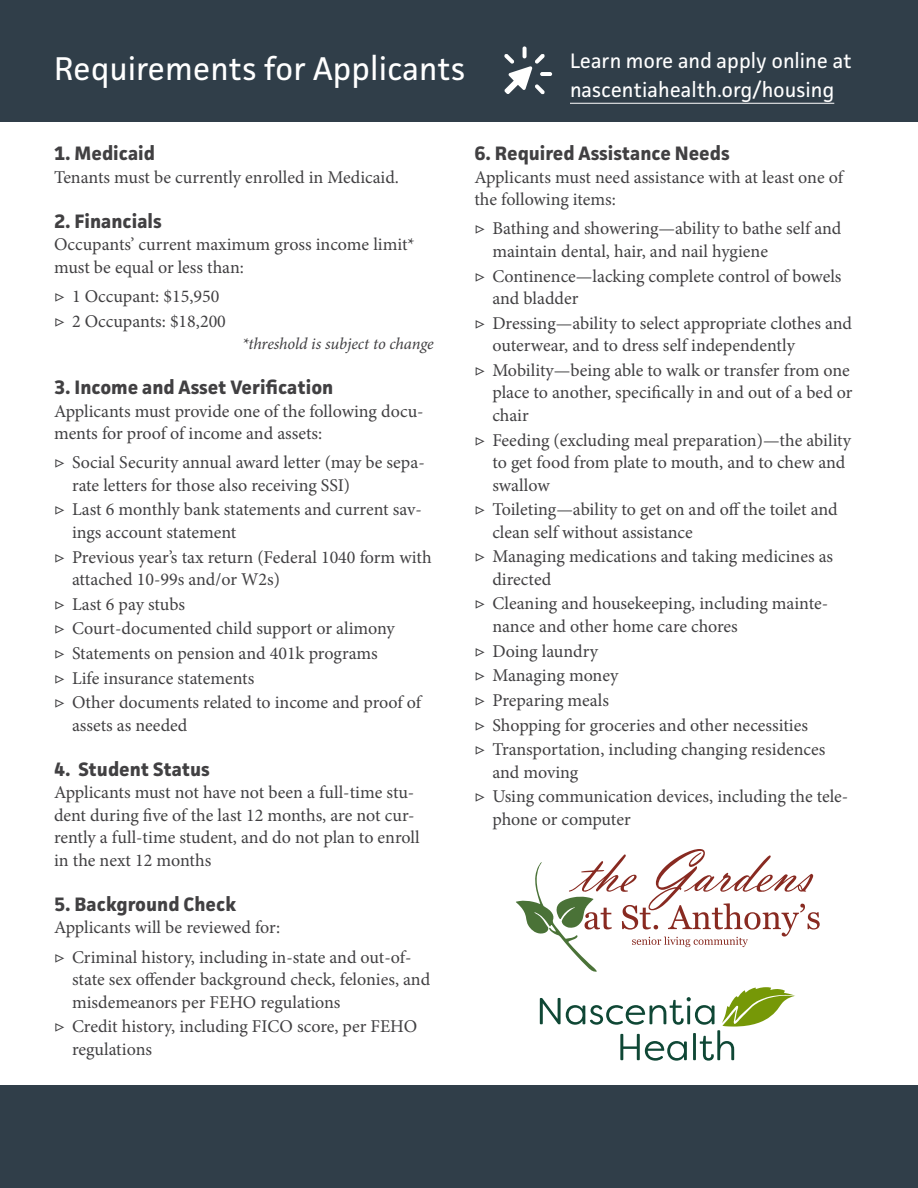
<style>
.page{position:relative;width:918px;height:1188px;background:#fff}
.page>*{position:absolute;margin:0;border:0;box-sizing:border-box;transform-origin:0 0}
.t1{font:33px "Facit";color:#fff}
.t2{font:21px/28.5px "Facit";color:#fff}
.t3{font:700 19.5px "Facit";color:#414042}
.t4{font:18px/22.5px "Minion Pro";letter-spacing:-.005em;color:#414042}
.t5{font:italic 16.5px "Minion Pro";letter-spacing:-.01em;color:#414042}
</style>
<div class="page">
<svg style="left:540px;top:987px;width:255px;height:74px"></svg>
<svg style="left:516px;top:849px;width:304px;height:123px"></svg>
<div style="left:0;top:1085px;width:918px;height:103px;background:#303e49"></div>
<div style="left:0;top:0;width:918px;height:122px;background:#303e49"></div>
<hr style="left:570px;top:103px;width:264px;height:1px;background:#fff">
<svg style="left:523px;top:46px;width:4px;height:12px"></svg>
<hr style="left:540px;top:72px;width:12px;height:4px;background:#fff;border-radius:2px">
<svg style="left:504px;top:54px;width:41px;height:40px"></svg>
<h1 class="t1" style="left:54px;top:48px;width:413px">Requirements for Applicants</h1>
<p class="t2" style="left:570px;top:47px;width:283px">Learn more and apply online at nascentiahealth.org/housing</p>
<p class="t3" style="left:54px;top:141px;width:102px">1. Medicaid</p>
<p class="t4" style="left:54px;top:166px;width:346px">Tenants must be currently enrolled in Medicaid.</p>
<p class="t3" style="left:54px;top:209px;width:109px">2. Financials</p>
<p class="t4" style="left:54px;top:233px;width:362px">Occupants’ current maximum gross income limit* must be equal or less than:</p>
<p class="t4" style="left:54px;top:284px;width:173px;line-height:24.6px">▷ 1 Occupant: $15,950 ▷ 2 Occupants: $18,200</p>
<p class="t5" style="left:242px;top:332px;width:193px">*threshold is subject to change</p>
<p class="t3" style="left:54px;top:375px;width:281px">3. Income and Asset Verification</p>
<p class="t4" style="left:54px;top:400px;width:371px">Applicants must provide one of the following docu&shy;ments for proof of income and assets:</p>
<p class="t4" style="left:72px;top:451px;width:354px;text-indent:-18px">▷ Social Security annual award letter (may be sepa&shy;rate letters for those also receiving SSI)</p>
<p class="t4" style="left:72px;top:499px;width:351px;text-indent:-18px">▷ Last 6 monthly bank statements and current sav&shy;ings account statement</p>
<p class="t4" style="left:72px;top:546px;width:361px;text-indent:-18px">▷ Previous year’s tax return (Federal 1040 form with attached 10-99s and/or W2s)</p>
<p class="t4" style="left:54px;top:592px;width:369px;line-height:24.6px">▷ Last 6 pay stubs<br>▷ Court-documented child support or alimony<br>▷ Statements on pension and 401k programs<br>▷ Life insurance statements<br>▷ Other documents related to income and proof of</p>
<p class="t4" style="left:72px;top:714px;width:117px">assets as needed</p>
<p class="t3" style="left:54px;top:757px;width:157px">4. Student Status</p>
<p class="t4" style="left:54px;top:781px;width:367px">Applicants must not have not been a full-time stu&shy;dent during five of the last 12 months, are not cur&shy;rently a full-time student, and do not plan to enroll in the next 12 months</p>
<p class="t3" style="left:54px;top:892px;width:184px">5. Background Check</p>
<p class="t4" style="left:54px;top:913px;width:359px;line-height:29.2px">Applicants will be reviewed for:<br>▷ Criminal history, including in-state and out-of-</p>
<p class="t4" style="left:72px;top:968px;width:360px">state sex offender background check, felonies, and misdemeanors per FEHO regulations</p>
<p class="t4" style="left:72px;top:1015px;width:347px;text-indent:-18px">▷ Credit history, including FICO score, per FEHO regulations</p>
<p class="t3" style="left:474px;top:141px;width:257px">6. Required Assistance Needs</p>
<p class="t4" style="left:474px;top:166px;width:370px">Applicants must need assistance with at least one of the following items:</p>
<p class="t4" style="left:492px;top:217px;width:351px;text-indent:-18px">▷ Bathing and showering—ability to bathe self and maintain dental, hair, and nail hygiene</p>
<p class="t4" style="left:492px;top:265px;width:351px;text-indent:-18px">▷ Continence—lacking complete control of bowels and bladder</p>
<p class="t4" style="left:492px;top:312px;width:361px;text-indent:-18px">▷ Dressing—ability to select appropriate clothes and outerwear, and to dress self independently</p>
<p class="t4" style="left:492px;top:359px;width:362px;text-indent:-18px">▷ Mobility—being able to walk or transfer from one place to another, specifically in and out of a bed or chair</p>
<p class="t4" style="left:492px;top:429px;width:360px;text-indent:-18px">▷ Feeding (excluding meal preparation)—the ability to get food from plate to mouth, and to chew and swallow</p>
<p class="t4" style="left:492px;top:498px;width:347px;text-indent:-18px">▷ Toileting—ability to get on and off the toilet and clean self without assistance</p>
<p class="t4" style="left:492px;top:545px;width:342px;text-indent:-18px">▷ Managing medications and taking medicines as directed</p>
<p class="t4" style="left:492px;top:593px;width:337px;text-indent:-18px">▷ Cleaning and housekeeping, including mainte&shy;nance and other home care chores</p>
<p class="t4" style="left:474px;top:639px;width:353px;line-height:24.6px">▷ Doing laundry<br>▷ Managing money<br>▷ Preparing meals<br>▷ Shopping for groceries and other necessities<br>▷ Transportation, including changing residences</p>
<p class="t4" style="left:474px;top:760px;width:375px;line-height:24.6px;text-indent:18px">and moving<br>▷ Using communication devices, including the tele-</p>
<p class="t4" style="left:492px;top:808px;width:140px">phone or computer</p>
</div>
